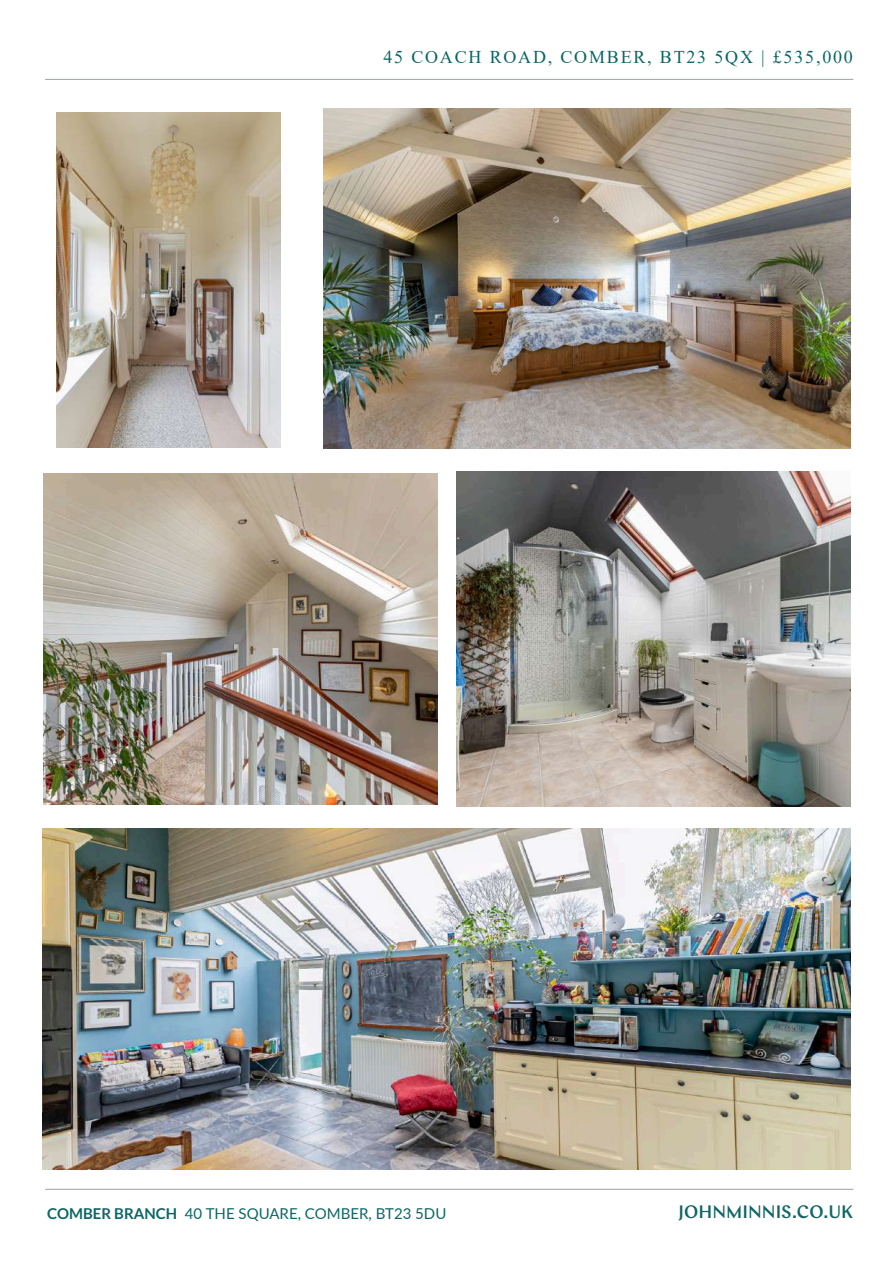
<style>
.page{position:relative;width:893px;height:1263px;background:#fff}
.page>*{position:absolute;margin:0;border:0;box-sizing:border-box;transform-origin:0 0}
.t1{font:18px "Times New Roman";letter-spacing:.1em;color:#0c6664}
.t2{font:500 18px "Chap";color:#0f6664}
.t3{font:15px "Lato";color:#0c6664}
.s1{font-weight:700}
</style>
<div class="page">
<img style="left:43px;top:473px;width:394px;height:332px">
<img style="left:323px;top:109px;width:527px;height:340px">
<img style="left:57px;top:112px;width:223px;height:336px">
<hr style="left:45px;top:1189px;width:808px;height:1px;background:#9da2a3">
<hr style="left:45px;top:79px;width:808px;height:1px;background:#9da2a3">
<img style="left:457px;top:472px;width:393px;height:334px">
<img style="left:43px;top:829px;width:807px;height:340px">
<p class="t1" style="left:383px;top:50px;width:471px">45 COACH ROAD, COMBER, BT23 5QX | £535,000</p>
<p class="t3" style="left:47px;top:1207px;width:401px"><span class="s1">COMBER BRANCH</span> 40 THE SQUARE, COMBER, BT23 5DU</p>
<p class="t2" style="left:679px;top:1200px;width:176px">JOHNMINNIS.CO.UK</p>
</div>
